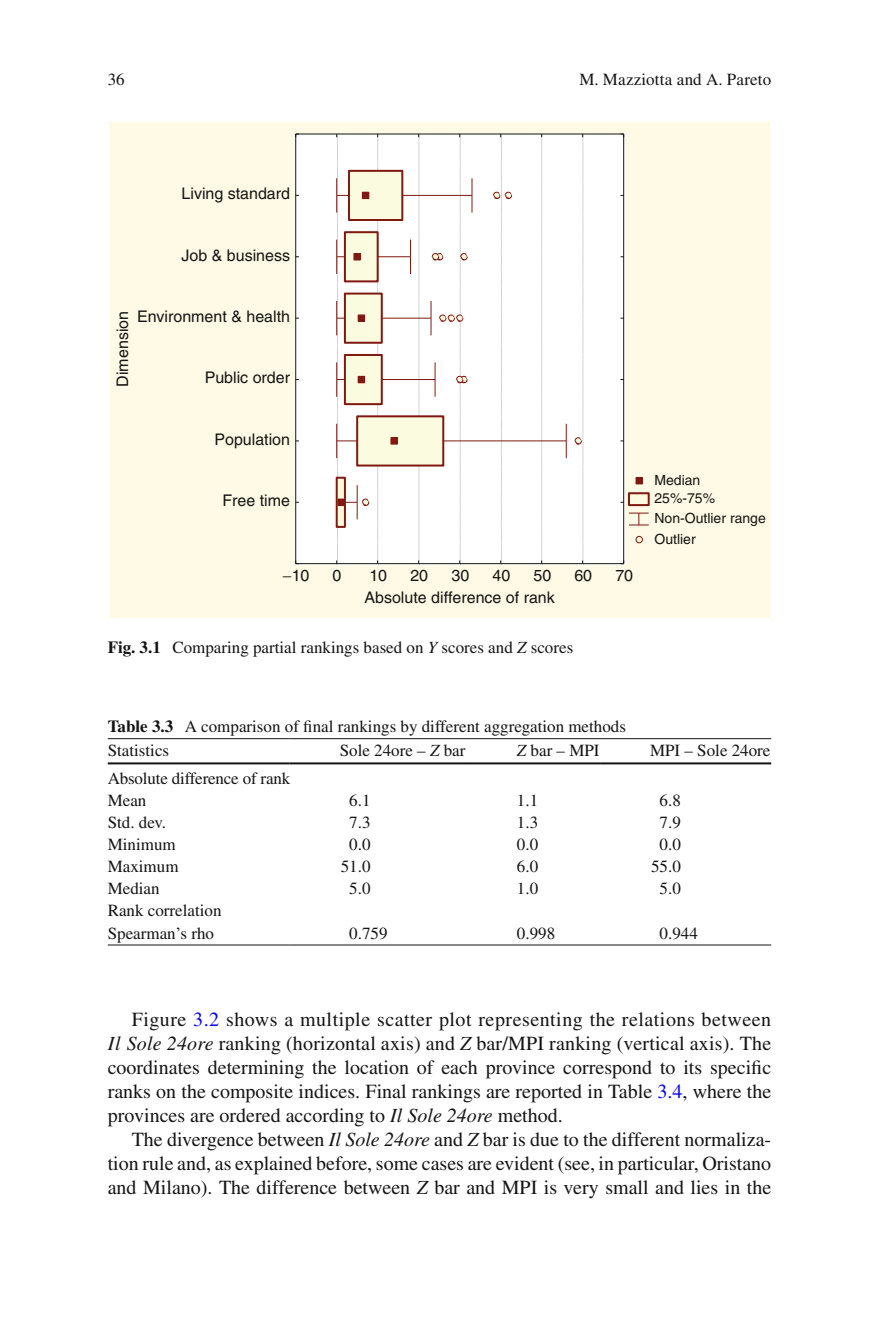
<style>
.page{position:relative;width:879px;height:1333px;background:#fff}
.page>*{position:absolute;margin:0;border:0;box-sizing:border-box;transform-origin:0 0}
.t1{font:20px/24px "Times";color:#131413;text-align:justify}
.t2{font:17px/22px "Times";color:#131413}
.t3{font:16px "Helvetica";color:#131413}
.t4{font:14px/18.4px "Helvetica";color:#131413}
.s1{font-weight:700}
.s2{font-style:italic}
.s3{color:#00f}
</style>
<div class="page">
<hr style="left:467px;top:944px;width:133px;height:1px;background:#131413">
<hr style="left:290px;top:944px;width:177px;height:1px;background:#131413">
<hr style="left:108px;top:944px;width:182px;height:1px;background:#131413">
<hr style="left:600px;top:944px;width:171px;height:1px;background:#131413">
<hr style="left:108px;top:738px;width:182px;height:1px;background:#131413">
<hr style="left:108px;top:762px;width:182px;height:2px;background:#131413">
<hr style="left:290px;top:738px;width:177px;height:1px;background:#131413">
<hr style="left:290px;top:762px;width:177px;height:2px;background:#131413">
<hr style="left:467px;top:738px;width:133px;height:1px;background:#131413">
<hr style="left:467px;top:762px;width:133px;height:2px;background:#131413">
<hr style="left:600px;top:738px;width:171px;height:1px;background:#131413">
<hr style="left:600px;top:762px;width:171px;height:2px;background:#131413">
<div style="left:109px;top:122px;width:660px;height:495px;background:#fffae5"></div>
<div style="left:636px;top:477px;width:6px;height:7px;background:#801911"></div>
<div style="left:635px;top:477px;width:8px;height:7px;border:1px solid #801911"></div>
<div style="left:629px;top:493px;width:20px;height:12px;background:#fbfbe0"></div>
<div style="left:628px;top:492px;width:22px;height:14px;border:2px solid #801911"></div>
<svg style="left:629px;top:512px;width:20px;height:13px"></svg>
<div style="left:635px;top:536px;width:8px;height:7px;border:1px solid #801911;border-radius:50%"></div>
<svg style="left:637px;top:537px;width:5px;height:5px"></svg>
<div style="left:296px;top:134px;width:329px;height:430px;background:#fff"></div>
<hr style="left:337px;top:440px;width:229px;height:1px;background:#801911">
<svg style="left:566px;top:424px;width:1px;height:34px"></svg>
<div style="left:357px;top:416px;width:86px;height:49px;background:#fbfbe0"></div>
<div style="left:356px;top:415px;width:88px;height:51px;border:2px solid #801911"></div>
<hr style="left:337px;top:379px;width:98px;height:1px;background:#801911">
<div style="left:345px;top:355px;width:37px;height:49px;background:#fbfbe0"></div>
<div style="left:344px;top:354px;width:39px;height:51px;border:2px solid #801911"></div>
<hr style="left:337px;top:317px;width:94px;height:1px;background:#801911">
<div style="left:345px;top:293px;width:37px;height:50px;background:#fbfbe0"></div>
<div style="left:344px;top:292px;width:39px;height:52px;border:2px solid #801911"></div>
<hr style="left:337px;top:256px;width:73px;height:1px;background:#801911">
<svg style="left:410px;top:240px;width:1px;height:34px"></svg>
<div style="left:345px;top:232px;width:33px;height:49px;background:#fbfbe0"></div>
<div style="left:344px;top:231px;width:35px;height:51px;border:2px solid #801911"></div>
<hr style="left:337px;top:195px;width:135px;height:1px;background:#801911">
<div style="left:349px;top:171px;width:53px;height:49px;background:#fbfbe0"></div>
<div style="left:348px;top:170px;width:55px;height:51px;border:2px solid #801911"></div>
<svg style="left:392px;top:439px;width:4px;height:3px"></svg>
<div style="left:390px;top:437px;width:8px;height:7px;border:1px solid #801911"></div>
<div style="left:362px;top:192px;width:7px;height:7px;border:1px solid #801911"></div>
<div style="left:362px;top:498px;width:7px;height:8px;border:1px dashed #801911;border-radius:50%"></div>
<div style="left:574px;top:437px;width:8px;height:7px;border:1px dashed #801911;border-radius:50%"></div>
<div style="left:505px;top:192px;width:7px;height:7px;border:1px dashed #801911;border-radius:50%"></div>
<div style="left:493px;top:192px;width:7px;height:6px;background:#cca4a1;border-radius:50%"></div>
<div style="left:493px;top:192px;width:7px;height:7px;border:1px dashed #801911;border-radius:50%"></div>
<hr style="left:296px;top:563px;width:328px;height:1px;background:#131413">
<hr style="left:296px;top:133px;width:328px;height:1px;background:#131413">
<svg style="left:336px;top:134px;width:32px;height:430px"></svg>
<svg style="left:377px;top:134px;width:2px;height:430px"></svg>
<svg style="left:418px;top:134px;width:2px;height:430px"></svg>
<svg style="left:430px;top:134px;width:42px;height:430px"></svg>
<svg style="left:494px;top:134px;width:17px;height:430px"></svg>
<svg style="left:541px;top:134px;width:2px;height:430px"></svg>
<svg style="left:575px;top:134px;width:9px;height:430px"></svg>
<hr style="left:295px;top:134px;width:1px;height:429px;background:#131413">
<hr style="left:623px;top:134px;width:1px;height:429px;background:#131413">
<p class="t2" style="left:108px;top:70px;width:18px">36</p>
<p class="t2" style="left:579px;top:70px;width:193px">M. Mazziotta and A. Pareto</p>
<p class="t3" style="left:181px;top:188px;width:110px">Living standard</p>
<p class="t3" style="left:181px;top:249px;width:110px">Job &amp; business</p>
<p class="t3" style="left:117px;top:386px;width:77px;rotate:-90deg">Dimension</p>
<p class="t3" style="left:137px;top:310px;width:154px">Environment &amp; health</p>
<p class="t3" style="left:205px;top:372px;width:87px">Public order</p>
<p class="t3" style="left:214px;top:433px;width:77px">Population</p>
<p class="t3" style="left:222px;top:494px;width:69px">Free time</p>
<p class="t3" style="left:283px;top:569px;width:28px">−10</p>
<p class="t3" style="left:332px;top:569px;width:10px">0</p>
<p class="t3" style="left:369px;top:569px;width:19px">10</p>
<p class="t3" style="left:410px;top:569px;width:19px">20</p>
<p class="t3" style="left:451px;top:569px;width:19px">30</p>
<p class="t3" style="left:492px;top:569px;width:19px">40</p>
<p class="t3" style="left:533px;top:569px;width:19px">50</p>
<p class="t3" style="left:574px;top:569px;width:19px">60</p>
<p class="t3" style="left:615px;top:569px;width:19px">70</p>
<p class="t3" style="left:364px;top:591px;width:192px">Absolute difference of rank</p>
<p class="t2" style="left:108px;top:638px;width:467px"><span class="s1">Fig. 3.1</span> Comparing partial rankings based on <span class="s2">Y</span> scores and <span class="s2">Z</span> scores</p>
<p class="t4" style="left:654px;top:472px;width:62px">Median<br>25%-75%</p>
<p class="t4" style="left:654px;top:509px;width:113px;line-height:20.6px">Non-Outlier range<br>Outlier</p>
<p class="t2" style="left:108px;top:716px;width:520px;line-height:24.2px"><span class="s1">Table 3.3</span> A comparison of fi nal rankings by different aggregation methods<br>Statistics</p>
<p class="t2" style="left:340px;top:741px;width:127px">Sole 24ore – <span class="s2">Z</span> bar</p>
<p class="t2" style="left:517px;top:741px;width:84px"><span class="s2">Z</span> bar – MPI</p>
<p class="t2" style="left:650px;top:741px;width:122px">MPI – Sole 24ore</p>
<p class="t2" style="left:108px;top:769px;width:184px">Absolute difference of rank<br>Mean</p>
<p class="t2" style="left:349px;top:791px;width:23px">6.1</p>
<p class="t2" style="left:517px;top:791px;width:23px">1.1</p>
<p class="t2" style="left:659px;top:791px;width:23px">6.8</p>
<p class="t2" style="left:108px;top:813px;width:60px">Std. dev.</p>
<p class="t2" style="left:349px;top:813px;width:23px">7.3</p>
<p class="t2" style="left:517px;top:813px;width:23px">1.3</p>
<p class="t2" style="left:659px;top:813px;width:23px">7.9</p>
<p class="t2" style="left:108px;top:835px;width:70px">Minimum</p>
<p class="t2" style="left:349px;top:835px;width:23px">0.0</p>
<p class="t2" style="left:517px;top:835px;width:23px">0.0</p>
<p class="t2" style="left:659px;top:835px;width:23px">0.0</p>
<p class="t2" style="left:108px;top:857px;width:72px">Maximum</p>
<p class="t2" style="left:341px;top:857px;width:31px">51.0</p>
<p class="t2" style="left:517px;top:857px;width:23px">6.0</p>
<p class="t2" style="left:651px;top:857px;width:31px">55.0</p>
<p class="t2" style="left:108px;top:879px;width:53px">Median</p>
<p class="t2" style="left:349px;top:879px;width:23px">5.0</p>
<p class="t2" style="left:517px;top:879px;width:23px">1.0</p>
<p class="t2" style="left:659px;top:879px;width:23px">5.0</p>
<p class="t2" style="left:108px;top:901px;width:115px">Rank correlation<br>Spearman’s rho</p>
<p class="t2" style="left:349px;top:923px;width:40px">0.759</p>
<p class="t2" style="left:517px;top:923px;width:40px">0.998</p>
<p class="t2" style="left:659px;top:923px;width:40px">0.944</p>
<p class="t1" style="left:108px;top:1008px;width:665px;text-indent:24px">Figure <span class="s3">3.2</span> shows a multiple scatter plot representing the relations between <span class="s2">Il Sole 24ore</span> ranking (horizontal axis) and <span class="s2">Z</span> bar/MPI ranking (vertical axis). The coordinates determining the location of each province correspond to its speci fi c ranks on the composite indices. Final rankings are reported in Table <span class="s3">3.4</span> , where the provinces are ordered according to <span class="s2">Il Sole 24ore</span> method.</p>
<p class="t1" style="left:108px;top:1128px;width:665px;text-indent:24px">The divergence between <span class="s2">Il Sole 24ore</span> and <span class="s2">Z</span> bar is due to the different normaliza&shy;tion rule and, as explained before, some cases are evident (see, in particular, Oristano and Milano). The difference between <span class="s2">Z</span> bar and MPI is very small and lies in the</p>
</div>
